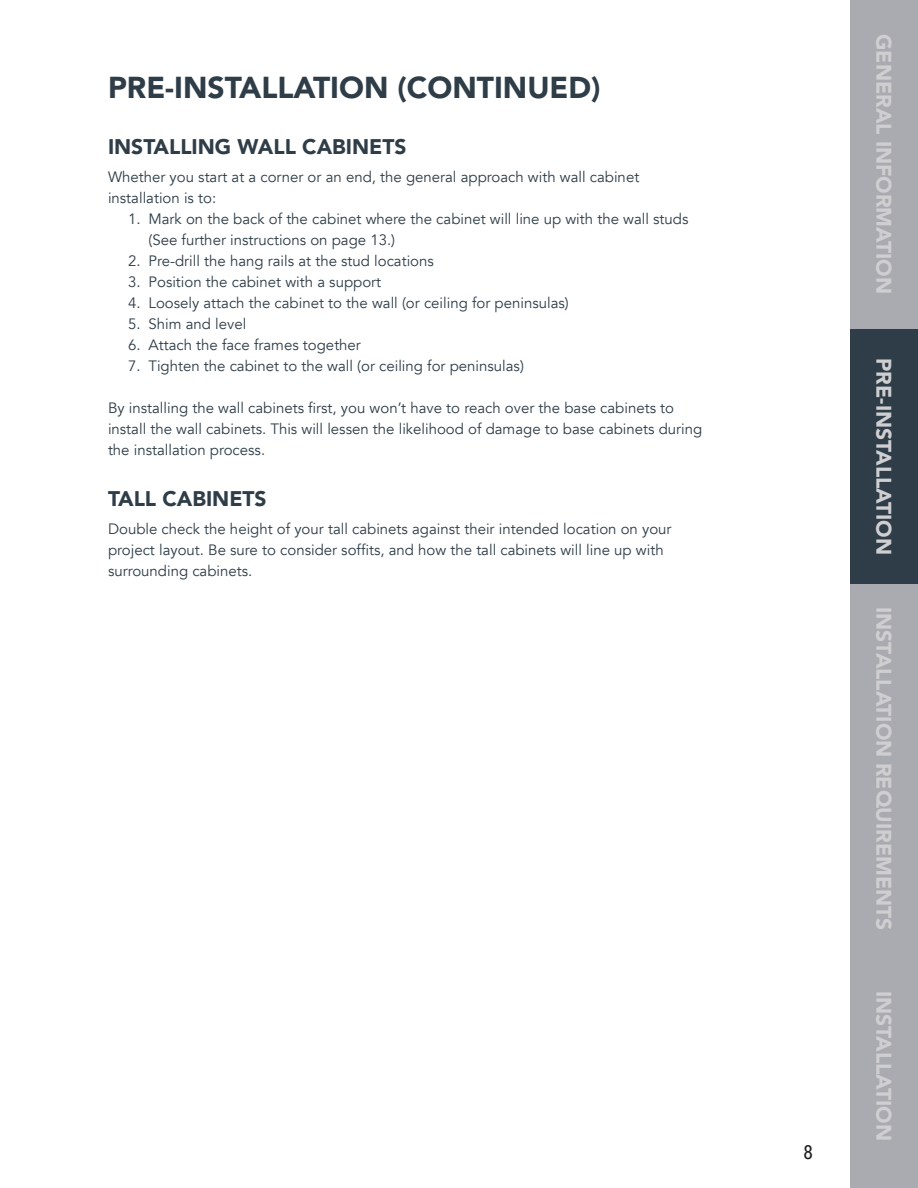
<style>
.page{position:relative;width:918px;height:1188px;background:#fff}
.page>*{position:absolute;margin:0;border:0;box-sizing:border-box;transform-origin:0 0}
.t1{font:900 30px "Avenir LT Std";color:#2e3d47}
.t2{font:900 21px "Avenir LT Std";color:#cfcfd2}
.t3{font:900 21px "Avenir LT Std";color:#2e3d47}
.t4{font:500 19.5px "Avenir Next Condensed";color:#231f20}
.Body{font:15px/21px "Avenir";color:#2e3d47}
.Number_list{font:15px/21px "Avenir";color:#2e3d47}
</style>
<div class="page">
<div style="left:850px;top:0;width:68px;height:1188px;background:#2e3d47"></div>
<div style="left:850px;top:0;width:68px;height:328px;background:#aaabb1"></div>
<div style="left:850px;top:584px;width:68px;height:604px;background:#aaabb1"></div>
<p class="t1" style="left:108px;top:69px;width:494px">PRE-INSTALLATION (CONTINUED)</p>
<p class="t3" style="left:108px;top:134px;width:300px">INSTALLING WALL CABINETS</p>
<p class="Body" style="left:108px;top:167px;width:533px">Whether you start at a corner or an end, the general approach with wall cabinet installation is to:</p>
<p class="Number_list" style="left:148px;top:209px;width:541px;text-indent:-20px">1. Mark on the back of the cabinet where the cabinet will line up with the wall studs (See further instructions on page 13.)</p>
<p class="Number_list" style="left:128px;top:251px;width:307px">2. Pre-drill the hang rails at the stud locations</p>
<p class="Number_list" style="left:128px;top:272px;width:254px">3. Position the cabinet with a support</p>
<p class="Number_list" style="left:128px;top:293px;width:442px">4. Loosely attach the cabinet to the wall (or ceiling for peninsulas)</p>
<p class="Number_list" style="left:128px;top:314px;width:120px">5. Shim and level</p>
<p class="Number_list" style="left:128px;top:335px;width:234px">6. Attach the face frames together</p>
<p class="Number_list" style="left:128px;top:356px;width:397px">7. Tighten the cabinet to the wall (or ceiling for peninsulas)</p>
<p class="Body" style="left:108px;top:398px;width:596px">By installing the wall cabinets first, you won’t have to reach over the base cabinets to install the wall cabinets. This will lessen the likelihood of damage to base cabinets during the installation process.</p>
<p class="t3" style="left:108px;top:486px;width:160px">TALL CABINETS</p>
<p class="Body" style="left:108px;top:519px;width:565px">Double check the height of your tall cabinets against their intended location on your project layout. Be sure to consider soffits, and how the tall cabinets will line up with surrounding cabinets.</p>
<h3 class="t4" style="left:804px;top:1141px;width:11px">8</h3>
<p class="t2" style="left:897px;top:34px;width:261px;rotate:90deg">GENERAL INFORMATION</p>
<p class="t2" style="left:897px;top:358px;width:198px;rotate:90deg">PRE-INSTALLATION</p>
<p class="t2" style="left:897px;top:607px;width:325px;rotate:90deg">INSTALLATION REQUIREMENTS</p>
<p class="t2" style="left:897px;top:991px;width:152px;rotate:90deg">INSTALLATION</p>
</div>
